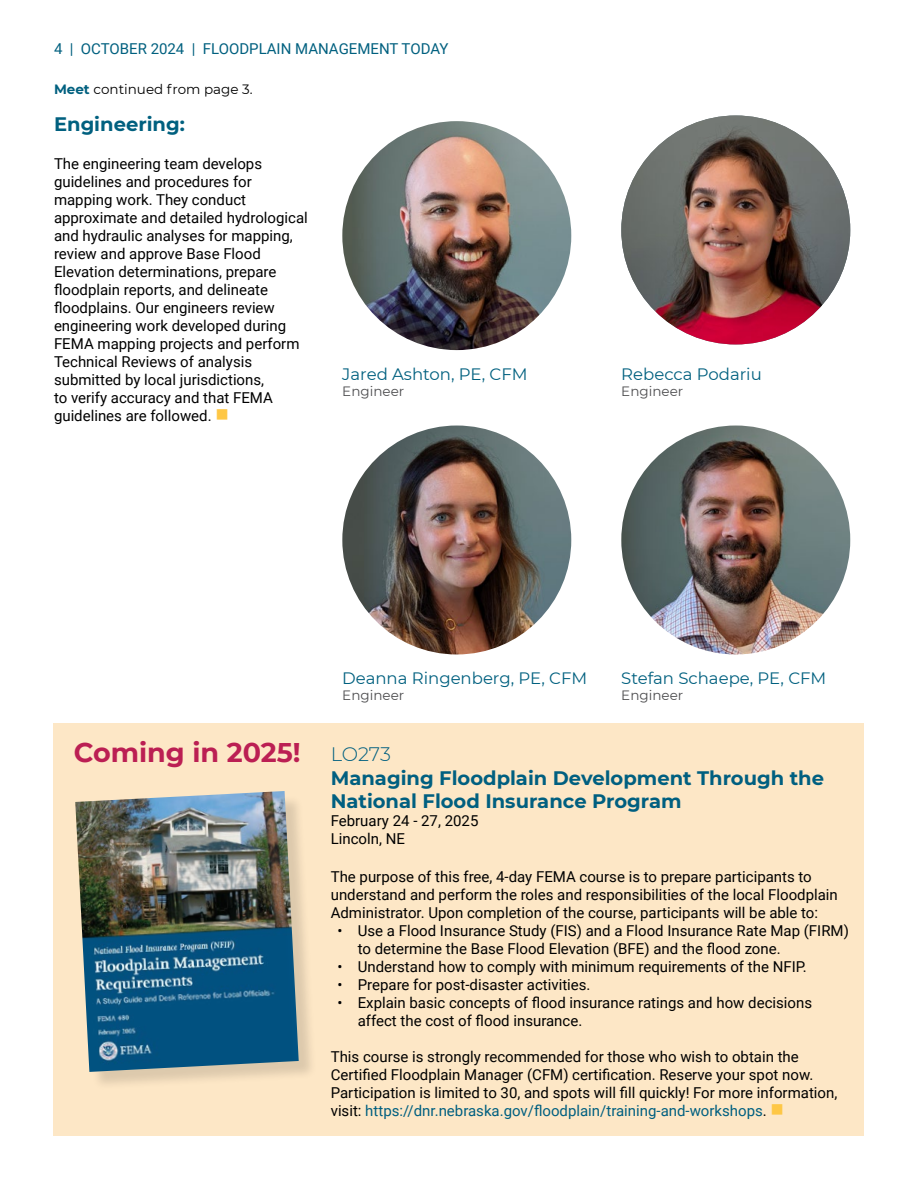
<style>
.page{position:relative;width:918px;height:1188px;background:#fff}
.page>*{position:absolute;margin:0;border:0;box-sizing:border-box;transform-origin:0 0}
.t1{font:700 27px "Montserrat";color:#bb1f53}
.t2{font:700 19.5px/23.4px "Montserrat";color:#005f80}
.t3{font:700 19.5px "Montserrat";color:#00607f}
.t4{font:300 19.5px "Montserrat";letter-spacing:-.01em;color:#005f80}
.t5{font:16.5px "Montserrat";color:#00607f}
.t6{font:15px/18px "Roboto";color:#000}
.t7{font:15px "Roboto";color:#00607f}
.t8{font:13.5px "Montserrat";color:#4d4d4f}
.t9{font:13.5px "Montserrat";color:#000}
.s1{font-weight:700;color:#00607f}
.s2{color:#fec745}
.s3{color:#005f80}
</style>
<div class="page">
<img style="left:621px;top:116px;width:229px;height:228px;border-radius:114px">
<img style="left:342px;top:426px;width:229px;height:228px;border-radius:114px">
<img style="left:621px;top:426px;width:229px;height:228px;border-radius:114px">
<img style="left:342px;top:121px;width:229px;height:229px;border-radius:114px">
<div style="left:53px;top:723px;width:811px;height:413px;background:#fde7c6"></div>
<div style="left:78px;top:794px;width:240px;height:297px;background:#000;opacity:.13"></div>
<img style="left:75px;top:791px;width:224px;height:281px">
<p class="t7" style="left:54px;top:38px;width:396px">4 | OCTOBER 2024 | FLOODPLAIN MANAGEMENT TODAY</p>
<p class="t9" style="left:54px;top:80px;width:200px"><span class="s1">Meet</span> continued from page 3.</p>
<h2 class="t3" style="left:54px;top:110px;width:132px">Engineering:</h2>
<p class="t6" style="left:54px;top:154px;width:255px">The engineering team develops guidelines and procedures for mapping work. They conduct approximate and detailed hydrological and hydraulic analyses for mapping, review and approve Base Flood Elevation determinations, prepare floodplain reports, and delineate floodplains. Our engineers review engineering work developed during FEMA mapping projects and perform Technical Reviews of analysis submitted by local jurisdictions,<br>to verify accuracy and that FEMA guidelines are followed. <span class="s2">■</span></p>
<p class="t5" style="left:342px;top:362px;width:187px">Jared Ashton, PE, CFM</p>
<p class="t8" style="left:342px;top:382px;width:63px">Engineer</p>
<p class="t5" style="left:621px;top:362px;width:142px">Rebecca Podariu</p>
<p class="t8" style="left:621px;top:382px;width:63px">Engineer</p>
<h1 class="t1" style="left:74px;top:733px;width:229px">Coming in 2025!</h1>
<p class="t5" style="left:342px;top:667px;width:246px">Deanna Ringenberg, PE, CFM</p>
<p class="t8" style="left:342px;top:686px;width:63px">Engineer</p>
<p class="t5" style="left:621px;top:667px;width:207px">Stefan Schaepe, PE, CFM</p>
<p class="t8" style="left:621px;top:686px;width:63px">Engineer</p>
<h2 class="t4" style="left:331px;top:741px;width:62px">LO273</h2>
<h2 class="t2" style="left:331px;top:765px;width:495px">Managing Floodplain Development Through the<br>National Flood Insurance Program</h2>
<p class="t6" style="left:331px;top:811px;width:149px">February 24 - 27, 2025<br>Lincoln, NE</p>
<p class="t6" style="left:331px;top:867px;width:509px">The purpose of this free, 4-day FEMA course is to prepare participants to understand and perform the roles and responsibilities of the local Floodplain<br>Administrator. Upon completion of the course, participants will be able to:</p>
<p class="t6" style="left:358px;top:921px;width:493px;text-indent:-20px">• Use a Flood Insurance Study (FIS) and a Flood Insurance Rate Map (FIRM) to determine the Base Flood Elevation (BFE) and the flood zone.</p>
<p class="t6" style="left:338px;top:957px;width:471px">• Understand how to comply with minimum requirements of the NFIP.</p>
<p class="t6" style="left:338px;top:975px;width:255px">• Prepare for post-disaster activities.</p>
<p class="t6" style="left:358px;top:993px;width:456px;text-indent:-20px">• Explain basic concepts of flood insurance ratings and how decisions affect the cost of flood insurance.</p>
<p class="t6" style="left:331px;top:1047px;width:508px">This course is strongly recommended for those who wish to obtain the Certified Floodplain Manager (CFM) certification. Reserve your spot now.<br>Participation is limited to 30, and spots will fill quickly! For more information, visit: <span class="s3">https://dnr.nebraska.gov/floodplain/training-and-workshops</span>. <span class="s2">■</span></p>
</div>
